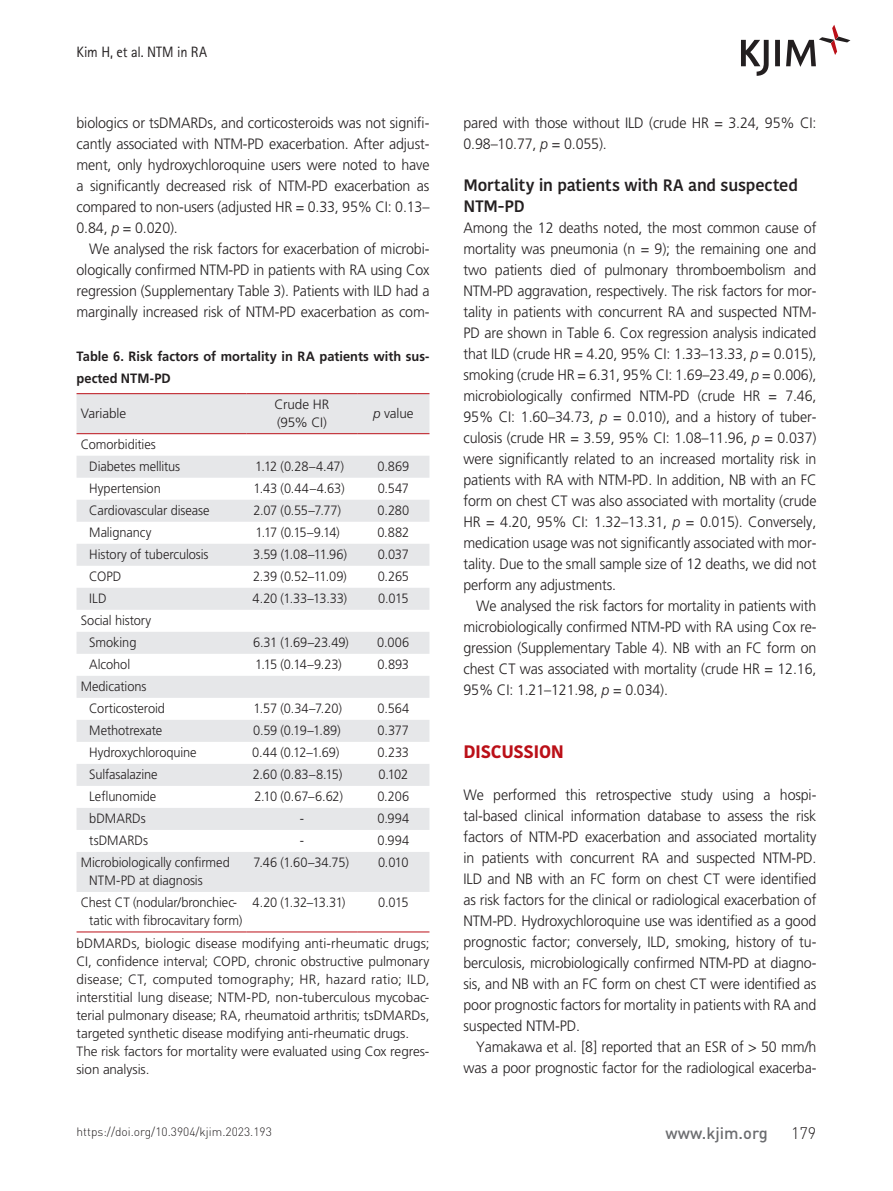
<style>
.page{position:relative;width:893px;height:1191px;background:#fff}
.page>*{position:absolute;margin:0;border:0;box-sizing:border-box;transform-origin:0 0}
.t1{font:700 18px "Kohinoor Bangla";letter-spacing:-.02em;color:#bb1018}
.t2{font:600 16.5px/21px "Kohinoor Bangla";letter-spacing:-.01em;color:#231f20}
.t3{font:500 16.5px "DIN Pro";color:#6c6d70}
.t4{font:300 16.5px "DIN Pro";color:#231f20}
.t5{font:300 15px/21px "Frutiger LT Std";letter-spacing:-.01em;color:#231f20;text-align:justify;scale:.95 1}
.t6{font:15px "Rotis Sans Serif Std";color:#231f20;scale:.96 1}
.t7{font:300 13.5px/22px "Frutiger LT Std";letter-spacing:-.005em;color:#231f20;scale:.95 1}
.t8{font:300 13.5px/18px "Frutiger LT Std";letter-spacing:-.005em;color:#231f20}
.t9{font:700 13.5px/21px "Frutiger LT Std";color:#231f20;scale:.95 1}
.t10{font:300 12px "DIN Pro";color:#231f20}
.s1{font-style:italic}
</style>
<div class="page">
<svg style="left:741px;top:25px;width:109px;height:51px"></svg>
<svg style="left:77px;top:394px;width:352px;height:498px;fill:#e6e7e9"></svg>
<hr style="left:77px;top:393px;width:170px;height:1px;background:#bb1018">
<hr style="left:247px;top:393px;width:110px;height:1px;background:#bb1018">
<hr style="left:357px;top:393px;width:72px;height:1px;background:#bb1018">
<hr style="left:77px;top:433px;width:170px;height:1px;background:#bb1018">
<hr style="left:247px;top:433px;width:110px;height:1px;background:#bb1018">
<hr style="left:357px;top:433px;width:72px;height:1px;background:#bb1018">
<hr style="left:77px;top:931px;width:170px;height:1px;background:#bb1018">
<hr style="left:247px;top:931px;width:110px;height:1px;background:#bb1018">
<hr style="left:357px;top:931px;width:72px;height:1px;background:#bb1018">
<p class="t6" style="left:77px;top:43px;width:137px">Kim H, et al. NTM in RA</p>
<p class="t5" style="left:77px;top:112px;width:373px">biologics or tsDMARDs, and corticosteroids was not signifi&shy;cantly associated with NTM-PD exacerbation. After adjust&shy;ment, only hydroxychloroquine users were noted to have a significantly decreased risk of NTM-PD exacerbation as compared to non-users (adjusted HR = 0.33, 95% CI: 0.13– 0.84, <span class="s1">p</span> = 0.020).</p>
<p class="t5" style="left:77px;top:238px;width:373px;text-indent:13px">We analysed the risk factors for exacerbation of microbi&shy;ologically confirmed NTM-PD in patients with RA using Cox regression (Supplementary Table 3). Patients with ILD had a marginally increased risk of NTM-PD exacerbation as com-</p>
<p class="t9" style="left:77px;top:346px;width:373px">Table 6. Risk factors of mortality in RA patients with sus&shy;pected NTM-PD</p>
<p class="t8" style="left:81px;top:405px;width:47px">Variable</p>
<p class="t8" style="left:275px;top:396px;width:56px">Crude HR (95% CI)</p>
<p class="t8" style="left:373px;top:405px;width:42px"><span class="s1">p</span> value</p>
<p class="t7" style="left:89px;top:434px;width:97px;text-indent:-9px">Comorbidities<br>Diabetes mellitus</p>
<p class="t7" style="left:255px;top:456px;width:95px">1.12 (0.28–4.47)</p>
<p class="t7" style="left:377px;top:456px;width:35px">0.869</p>
<p class="t7" style="left:89px;top:478px;width:77px">Hypertension</p>
<p class="t7" style="left:253px;top:478px;width:97px">1.43 (0.44–4.63)</p>
<p class="t7" style="left:378px;top:478px;width:35px">0.547</p>
<p class="t7" style="left:89px;top:500px;width:128px">Cardiovascular disease</p>
<p class="t7" style="left:253px;top:500px;width:94px">2.07 (0.55–7.77)</p>
<p class="t7" style="left:377px;top:500px;width:35px">0.280</p>
<p class="t7" style="left:89px;top:522px;width:67px">Malignancy</p>
<p class="t7" style="left:255px;top:522px;width:90px">1.17 (0.15–9.14)</p>
<p class="t7" style="left:377px;top:522px;width:35px">0.882</p>
<p class="t7" style="left:89px;top:544px;width:127px">History of tuberculosis</p>
<p class="t7" style="left:253px;top:544px;width:100px">3.59 (1.08–11.96)</p>
<p class="t7" style="left:378px;top:544px;width:34px">0.037</p>
<p class="t7" style="left:89px;top:566px;width:35px">COPD</p>
<p class="t7" style="left:253px;top:566px;width:100px">2.39 (0.52–11.09)</p>
<p class="t7" style="left:378px;top:566px;width:34px">0.265</p>
<p class="t7" style="left:89px;top:588px;width:20px">ILD</p>
<p class="t7" style="left:253px;top:588px;width:101px">4.20 (1.33–13.33)</p>
<p class="t7" style="left:378px;top:588px;width:33px">0.015</p>
<p class="t7" style="left:81px;top:610px;width:76px;text-align:center">Social history<br>Smoking</p>
<p class="t7" style="left:253px;top:632px;width:102px">6.31 (1.69–23.49)</p>
<p class="t7" style="left:377px;top:632px;width:35px">0.006</p>
<p class="t7" style="left:89px;top:654px;width:45px">Alcohol</p>
<p class="t7" style="left:255px;top:654px;width:93px">1.15 (0.14–9.23)</p>
<p class="t7" style="left:378px;top:654px;width:35px">0.893</p>
<p class="t7" style="left:89px;top:676px;width:81px;text-indent:-9px">Medications<br>Corticosteroid</p>
<p class="t7" style="left:254px;top:698px;width:94px">1.57 (0.34–7.20)</p>
<p class="t7" style="left:377px;top:698px;width:35px">0.564</p>
<p class="t7" style="left:89px;top:720px;width:78px">Methotrexate</p>
<p class="t7" style="left:253px;top:720px;width:94px">0.59 (0.19–1.89)</p>
<p class="t7" style="left:378px;top:720px;width:35px">0.377</p>
<p class="t7" style="left:89px;top:742px;width:115px">Hydroxychloroquine</p>
<p class="t7" style="left:252px;top:742px;width:93px">0.44 (0.12–1.69)</p>
<p class="t7" style="left:378px;top:742px;width:35px">0.233</p>
<p class="t7" style="left:89px;top:764px;width:73px">Sulfasalazine</p>
<p class="t7" style="left:253px;top:764px;width:96px">2.60 (0.83–8.15)</p>
<p class="t7" style="left:378px;top:764px;width:33px">0.102</p>
<p class="t7" style="left:89px;top:786px;width:72px">Leflunomide</p>
<p class="t7" style="left:255px;top:786px;width:95px">2.10 (0.67–6.62)</p>
<p class="t7" style="left:377px;top:786px;width:35px">0.206</p>
<p class="t7" style="left:89px;top:808px;width:61px">bDMARDs</p>
<p class="t7" style="left:300px;top:808px;width:6px">-</p>
<p class="t7" style="left:377px;top:808px;width:35px">0.994</p>
<p class="t7" style="left:89px;top:830px;width:63px">tsDMARDs</p>
<p class="t7" style="left:300px;top:830px;width:6px">-</p>
<p class="t7" style="left:377px;top:830px;width:35px">0.994</p>
<p class="t7" style="left:89px;top:854px;width:149px;line-height:18px;text-indent:-9px">Microbiologically confirmed<br>NTM-PD at diagnosis</p>
<p class="t7" style="left:254px;top:852px;width:102px">7.46 (1.60–34.75)</p>
<p class="t7" style="left:378px;top:852px;width:34px">0.010</p>
<p class="t7" style="left:89px;top:894px;width:163px;line-height:18px;text-indent:-9px">Chest CT (nodular/bronchiec&shy;tatic with fibrocavitary form)</p>
<p class="t7" style="left:253px;top:892px;width:99px">4.20 (1.32–13.31)</p>
<p class="t7" style="left:378px;top:892px;width:33px">0.015</p>
<p class="t8" style="left:77px;top:934px;width:354px">bDMARDs, biologic disease modifying anti-rheumatic drugs; CI, confidence interval; COPD, chronic obstructive pulmonary disease; CT, computed tomography; HR, hazard ratio; ILD, interstitial lung disease; NTM-PD, non-tuberculous mycobac&shy;terial pulmonary disease; RA, rheumatoid arthritis; tsDMARDs, targeted synthetic disease modifying anti-rheumatic drugs.<br>The risk factors for mortality were evaluated using Cox regres&shy;sion analysis.</p>
<p class="t5" style="left:463px;top:112px;width:373px">pared with those without ILD (crude HR = 3.24, 95% CI:<br>0.98–10.77, <span class="s1">p</span> = 0.055).</p>
<p class="t2" style="left:463px;top:174px;width:336px">Mortality in patients with RA and suspected<br>NTM-PD</p>
<p class="t5" style="left:463px;top:217px;width:373px">Among the 12 deaths noted, the most common cause of mortality was pneumonia (n = 9); the remaining one and two patients died of pulmonary thromboembolism and NTM-PD aggravation, respectively. The risk factors for mor&shy;tality in patients with concurrent RA and suspected NTM-PD are shown in Table 6. Cox regression analysis indicated that ILD (crude HR = 4.20, 95% CI: 1.33–13.33, <span class="s1">p</span> = 0.015), smoking (crude HR = 6.31, 95% CI: 1.69–23.49, <span class="s1">p</span> = 0.006), microbiologically confirmed NTM-PD (crude HR = 7.46, 95% CI: 1.60–34.73, <span class="s1">p</span> = 0.010), and a history of tuber&shy;culosis (crude HR = 3.59, 95% CI: 1.08–11.96, <span class="s1">p</span> = 0.037) were significantly related to an increased mortality risk in patients with RA with NTM-PD. In addition, NB with an FC form on chest CT was also associated with mortality (crude HR = 4.20, 95% CI: 1.32–13.31, <span class="s1">p</span> = 0.015). Conversely, medication usage was not significantly associated with mor&shy;tality. Due to the small sample size of 12 deaths, we did not perform any adjustments.</p>
<p class="t5" style="left:463px;top:595px;width:373px;text-indent:13px">We analysed the risk factors for mortality in patients with microbiologically confirmed NTM-PD with RA using Cox re&shy;gression (Supplementary Table 4). NB with an FC form on chest CT was associated with mortality (crude HR = 12.16, 95% CI: 1.21–121.98, <span class="s1">p</span> = 0.034).</p>
<p class="t1" style="left:463px;top:735px;width:102px">DISCUSSION</p>
<p class="t5" style="left:463px;top:784px;width:373px">We performed this retrospective study using a hospi&shy;tal-based clinical information database to assess the risk factors of NTM-PD exacerbation and associated mortality in patients with concurrent RA and suspected NTM-PD.<br>ILD and NB with an FC form on chest CT were identified as risk factors for the clinical or radiological exacerbation of NTM-PD. Hydroxychloroquine use was identified as a good prognostic factor; conversely, ILD, smoking, history of tu&shy;berculosis, microbiologically confirmed NTM-PD at diagno&shy;sis, and NB with an FC form on chest CT were identified as poor prognostic factors for mortality in patients with RA and suspected NTM-PD.</p>
<p class="t5" style="left:463px;top:1036px;width:373px;text-align:right">Yamakawa et al. [8] reported that an ESR of &gt; 50 mm/h was a poor prognostic factor for the radiological exacerba-</p>
<p class="t10" style="left:77px;top:1123px;width:197px">https://doi.org/10.3904/kjim.2023.193</p>
<p class="t3" style="left:666px;top:1121px;width:104px">www.kjim.org</p>
<p class="t4" style="left:791px;top:1121px;width:27px">179</p>
</div>
